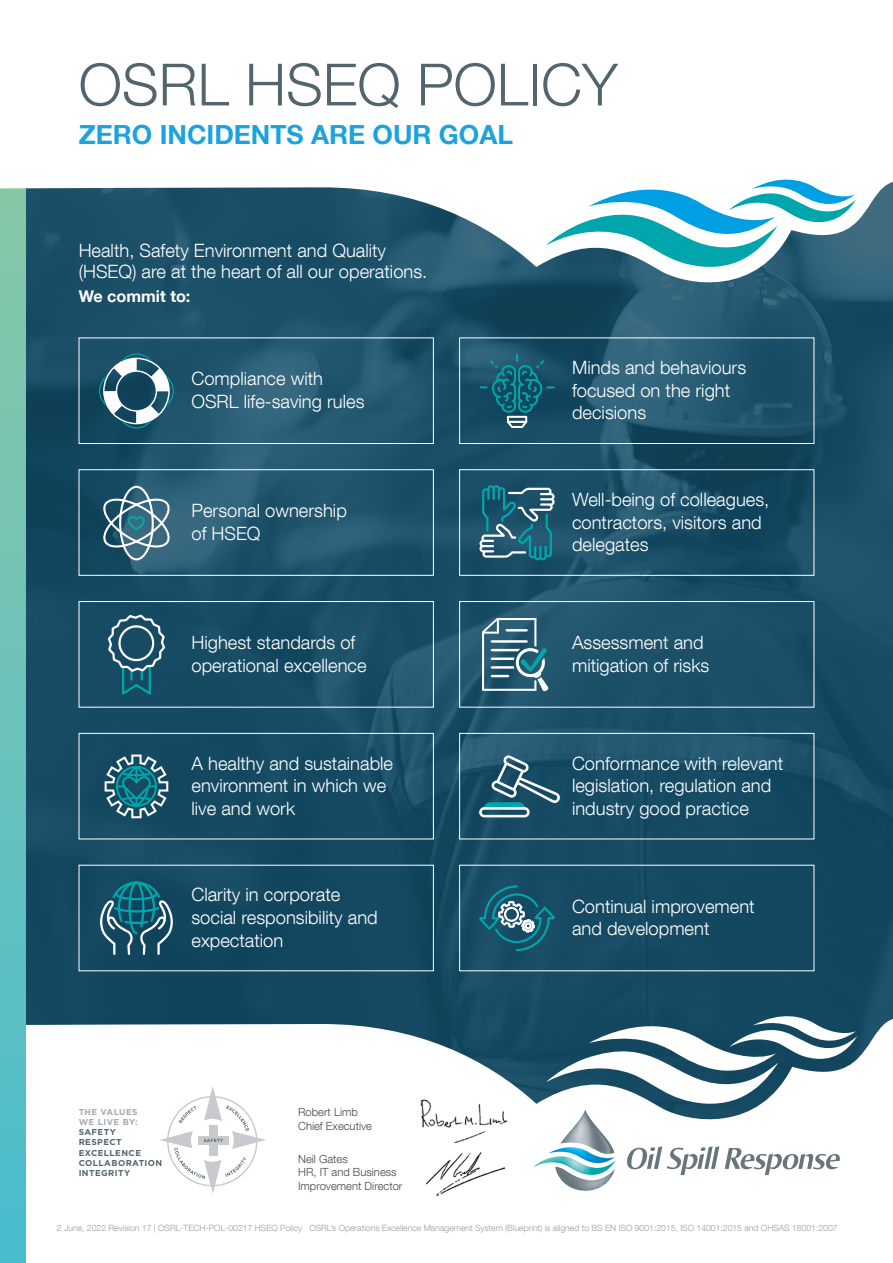
<style>
.page{position:relative;width:893px;height:1263px;background:#fff}
.page>*{position:absolute;margin:0;border:0;box-sizing:border-box;transform-origin:0 0}
.t1{font:300 58.28px "Helvetica Neue LT Com";color:#53656c}
.t2{font:700 26.4px "Helvetica Neue LT Com";color:#1ca2dc}
.t3{font:300 18.38px/22.6px "Helvetica Neue LT Com";color:#fff}
.t4{font:700 16.27px "Helvetica Neue LT Com";color:#fff}
.t5{font:300 11.25px/13.2px "Helvetica Neue LT Com";color:#4a4a49}
.t6{font:300 8.62px "Helvetica Neue LT Com";color:#9d9d9c}
.t7{font:700 8.55px/10.2px "Gotham";letter-spacing:.05em;color:#54666e}
.t8{font:700 8.55px/10.2px "Gotham";letter-spacing:.05em;color:#a6aaaf}
</style>
<div class="page">
<img style="left:26px;top:282px;width:867px;height:735px">
<svg style="left:26px;top:1017px;width:867px;height:152px"></svg>
<div style="left:0;top:187px;width:26px;height:1076px;background:linear-gradient(to bottom,#8ac7a7,#49bccd)"></div>
<svg style="left:0;top:182px;width:893px;height:100px;fill:#1c5169"></svg>
<svg style="left:546px;top:179px;width:310px;height:91px"></svg>
<svg style="left:533px;top:1014px;width:324px;height:177px"></svg>
<img style="left:420px;top:1096px;width:97px;height:52px">
<img style="left:424px;top:1148px;width:80px;height:48px">
<svg style="left:159px;top:1086px;width:107px;height:107px"></svg>
<div style="left:79px;top:338px;width:355px;height:106px;border:1px solid #fff"></div>
<div style="left:459px;top:338px;width:355px;height:106px;border:1px solid #fff"></div>
<svg style="left:99px;top:353px;width:75px;height:75px"></svg>
<svg style="left:479px;top:354px;width:76px;height:74px;background:#195d72"></svg>
<div style="left:79px;top:469px;width:355px;height:107px;border:1px solid #fff"></div>
<div style="left:459px;top:469px;width:355px;height:107px;border:1px solid #fff"></div>
<svg style="left:103px;top:486px;width:67px;height:74px;background:#547e90"></svg>
<svg style="left:479px;top:485px;width:76px;height:75px;background:#347083"></svg>
<div style="left:79px;top:601px;width:355px;height:106px;border:1px solid #fff"></div>
<div style="left:459px;top:601px;width:355px;height:106px;border:1px solid #fff"></div>
<svg style="left:108px;top:614px;width:57px;height:81px;background:#35687c"></svg>
<svg style="left:482px;top:618px;width:66px;height:73px"></svg>
<div style="left:79px;top:733px;width:355px;height:106px;border:1px solid #fff"></div>
<div style="left:459px;top:733px;width:355px;height:106px;border:1px solid #fff"></div>
<svg style="left:105px;top:754px;width:63px;height:64px;background:#377687"></svg>
<svg style="left:479px;top:756px;width:81px;height:61px;background:#3e6e81"></svg>
<svg style="left:100px;top:881px;width:73px;height:74px;background:#2b697b"></svg>
<svg style="left:479px;top:886px;width:76px;height:65px;background:#28677b"></svg>
<h1 class="t1" style="left:79px;top:49px;width:541px">OSRL HSEQ POLICY</h1>
<h2 class="t2" style="left:79px;top:118px;width:436px">ZERO INCIDENTS ARE OUR GOAL</h2>
<p class="t3" style="left:79px;top:239px;width:350px;line-height:21.9px">Health, Safety Environment and Quality (HSEQ) are at the heart of all our operations.</p>
<p class="t4" style="left:79px;top:286px;width:113px">We commit to:</p>
<p class="t3" style="left:191px;top:367px;width:175px">Compliance with<br>OSRL life-saving rules</p>
<p class="t3" style="left:572px;top:356px;width:176px">Minds and behaviours focused on the right decisions</p>
<p class="t3" style="left:191px;top:499px;width:157px">Personal ownership of HSEQ</p>
<p class="t3" style="left:572px;top:488px;width:199px">Well-being of colleagues, contractors, visitors and delegates</p>
<p class="t3" style="left:191px;top:631px;width:177px">Highest standards of operational excellence</p>
<p class="t3" style="left:572px;top:631px;width:139px">Assessment and mitigation of risks</p>
<p class="t3" style="left:191px;top:751px;width:203px">A healthy and sustainable environment in which we live and work</p>
<p class="t3" style="left:572px;top:751px;width:213px">Conformance with relevant legislation, regulation and industry good practice</p>
<p class="t3" style="left:191px;top:883px;width:188px">Clarity in corporate social responsibility and expectation</p>
<p class="t3" style="left:572px;top:894px;width:184px">Continual improvement and development</p>
<p class="t8" style="left:79px;top:1106px;width:61px">THE VALUES<br>WE LIVE BY:</p>
<p class="t7" style="left:79px;top:1127px;width:85px">SAFETY<br>RESPECT<br>EXCELLENCE<br>COLLABORATION<br>INTEGRITY</p>
<p class="t5" style="left:298px;top:1105px;width:75px">Robert Limb<br>Chief Executive</p>
<p class="t5" style="left:298px;top:1152px;width:106px">Neil Gates<br>HR, IT and Business<br>Improvement Director</p>
<p class="t6" style="left:57px;top:1222px;width:782px">2 June, 2022 Revision 17 | OSRL-TECH-POL-00217 HSEQ Policy OSRL’s Operations Excellence Management System (Blueprint) is aligned to BS EN ISO 9001:2015, ISO 14001:2015 and OHSAS 18001:2007</p>
</div>
